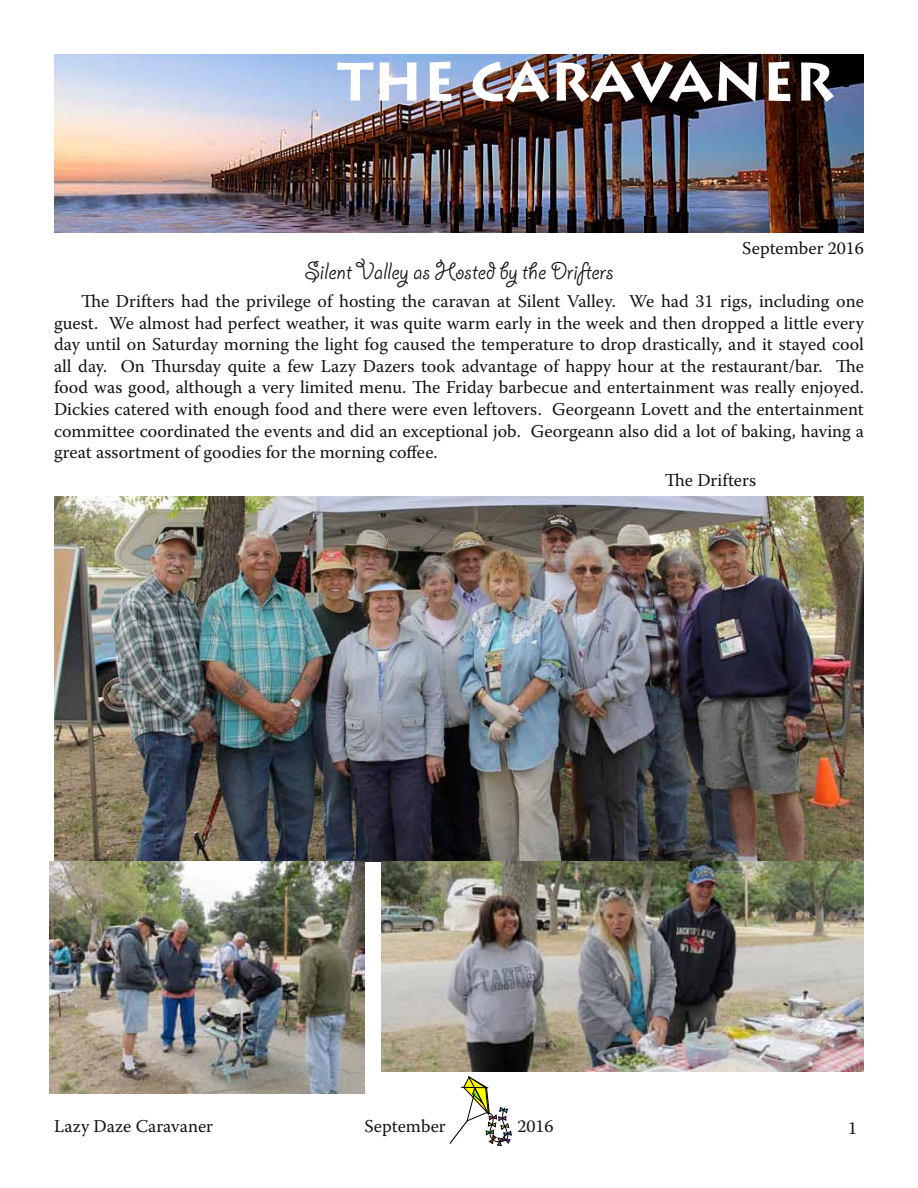
<style>
.page{position:relative;width:918px;height:1188px;background:#fff}
.page>*{position:absolute;margin:0;border:0;box-sizing:border-box;transform-origin:0 0}
.t1{font:700 54px "Lithos Pro";color:#fff}
.t2{font:27px "Giddyup Std";color:#121212}
.t3{font:18px/21.6px "Warnock Pro";color:#121212;text-align:justify}
</style>
<div class="page">
<svg style="left:450px;top:1076px;width:62px;height:70px"></svg>
<img style="left:54px;top:54px;width:810px;height:179px">
<img style="left:54px;top:497px;width:810px;height:365px">
<img style="left:50px;top:862px;width:314px;height:231px">
<img style="left:381px;top:862px;width:483px;height:209px">
<h1 class="t1" style="left:338px;top:49px;width:498px">THE CARAVANER</h1>
<p class="t3" style="left:742px;top:237px;width:123px">September 2016</p>
<p class="t3" style="left:54px;top:290px;width:812px;text-indent:27px">The Drifters had the privilege of hosting the caravan at Silent Valley. We had 31 rigs, including one guest. We almost had perfect weather, it was quite warm early in the week and then dropped a little every day until on Saturday morning the light fog caused the temperature to drop drastically, and it stayed cool all day. On Thursday quite a few Lazy Dazers took advantage of happy hour at the restaurant/bar. The food was good, although a very limited menu. The Friday barbecue and entertainment was really enjoyed.<br>Dickies catered with enough food and there were even leftovers. Georgeann Lovett and the entertainment committee coordinated the events and did an exceptional job. Georgeann also did a lot of baking, having a great assortment of goodies for the morning coffee.</p>
<p class="t3" style="left:665px;top:469px;width:93px">The Drifters</p>
<h2 class="t2" style="left:304px;top:256px;width:311px">Silent Valley as Hosted by the Drifters</h2>
<p class="t3" style="left:54px;top:1115px;width:161px">Lazy Daze Caravaner</p>
<p class="t3" style="left:364px;top:1115px;width:83px">September</p>
<p class="t3" style="left:517px;top:1115px;width:38px">2016</p>
<p class="t3" style="left:848px;top:1117px;width:11px">1</p>
</div>
